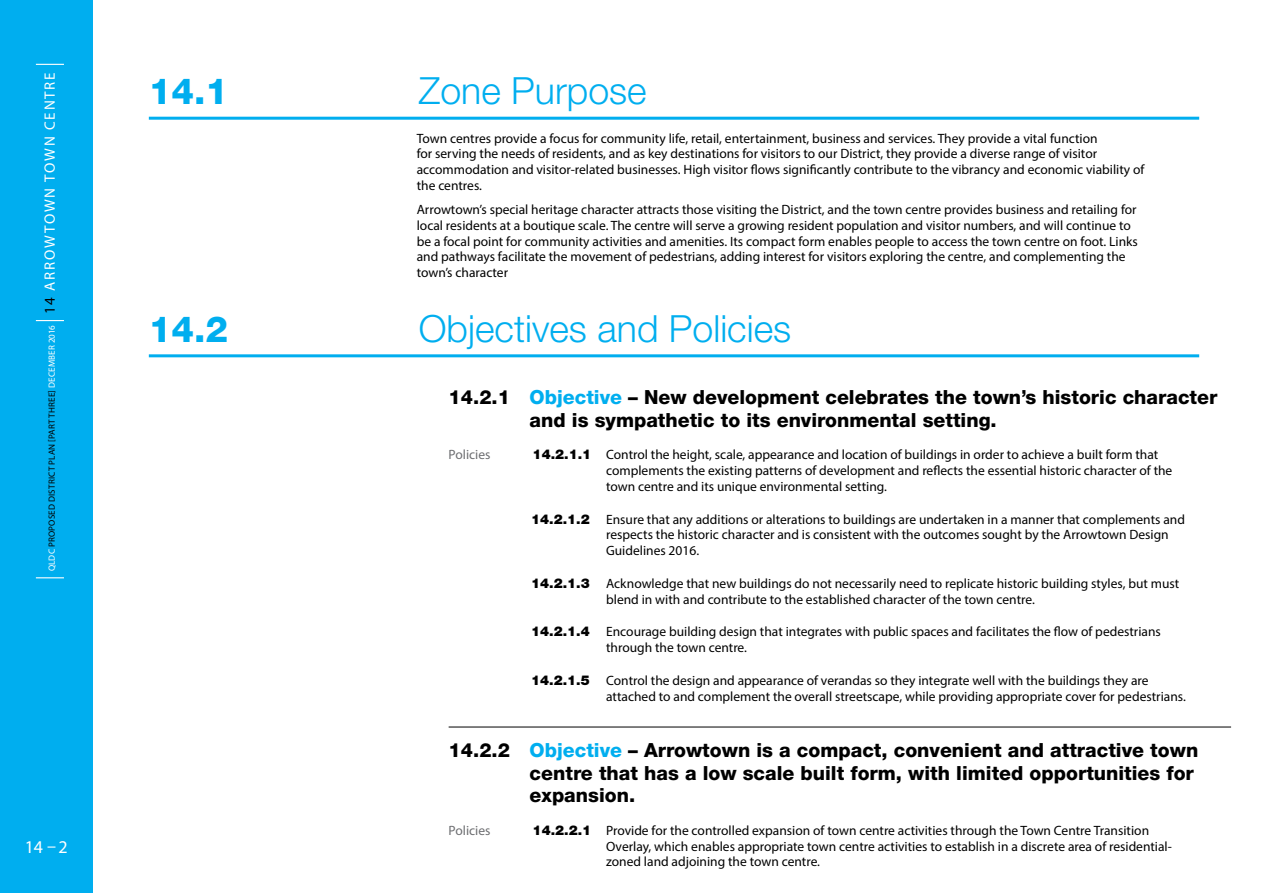
<style>
.page{position:relative;width:1263px;height:893px;background:#fff}
.page>*{position:absolute;margin:0;border:0;box-sizing:border-box;transform-origin:0 0}
.t1{font:300 37.5px "Helvetica Neue LT Std";color:#00aeef}
.t2{font:800 36px "Helvetica Neue LT Std";color:#00aeef}
.t3{font:800 19.5px/22.5px "Helvetica Neue LT Std";color:#000}
.t4{font:18px "Myriad Pro";color:#fff}
.t5{font:13.5px/15.8px "Myriad Pro";color:#000}
.t6{font:13.5px "Myriad Pro";color:#6d6e71}
.t7{font:9px "Myriad Pro";letter-spacing:.02em;color:#000}
.s1{color:#fff}
.s2{font-size:15px}
.s3{font-size:15px;color:#fff}
.s4{color:#00aeef}
.s5{font-family:"Helvetica Neue LT Std";font-weight:900}
</style>
<div class="page">
<div style="left:0;top:0;width:92px;height:893px;background:#00aeef"></div>
<svg style="left:36px;top:577px;width:28px;height:1px"></svg>
<svg style="left:36px;top:320px;width:28px;height:1px"></svg>
<svg style="left:36px;top:64px;width:28px;height:1px"></svg>
<hr style="left:449px;top:727px;width:782px;height:1px;background:#000">
<hr style="left:149px;top:117px;width:1050px;height:3px;background:#00aeef">
<hr style="left:149px;top:354px;width:1050px;height:3px;background:#00aeef">
<p class="t7" style="left:46px;top:571px;width:499px;rotate:-90deg"><span class="s1">QLDC</span> PROPOSED DISTRICT PLAN [PART THREE] <span class="s1">DECEMBER 2016</span> <span class="s2">14</span> <span class="s3">Arro w town To wn Centre</span></p>
<h3 class="t4" style="left:25px;top:836px;width:45px">14 –2</h3>
<h2 class="t2" style="left:149px;top:70px;width:81px">14.1</h2>
<h1 class="t1" style="left:419px;top:68px;width:229px">Zone Purpose</h1>
<p class="t5" style="left:417px;top:130px;width:729px">Town centres provide a focus for community life, retail, entertainment, business and services. They provide a vital function<br>for serving the needs of residents, and as key destinations for visitors to our District, they provide a diverse range of visitor accommodation and visitor-related businesses. High visitor flows significantly contribute to the vibrancy and economic viability of the centres.</p>
<p class="t5" style="left:417px;top:202px;width:723px">Arrowtown’s special heritage character attracts those visiting the District, and the town centre provides business and retailing for local residents at a boutique scale. The centre will serve a growing resident population and visitor numbers, and will continue to be a focal point for community activities and amenities. Its compact form enables people to access the town centre on foot. Links and pathways facilitate the movement of pedestrians, adding interest for visitors exploring the centre, and complementing the town’s character</p>
<h2 class="t2" style="left:149px;top:307px;width:81px">14.2</h2>
<h1 class="t1" style="left:419px;top:305px;width:374px">Objectives and Policies</h1>
<h3 class="t3" style="left:530px;top:386px;width:689px;text-indent:-81px">14.2.1 <span class="s4">Objective</span> – New development celebrates the town’s historic character and is sympathetic to its environmental setting.</h3>
<p class="t6" style="left:449px;top:446px;width:43px">Policies</p>
<p class="t5" style="left:606px;top:447px;width:568px;text-indent:-73px"><span class="s5">14.2.1.1</span> Control the height, scale, appearance and location of buildings in order to achieve a built form that complements the existing patterns of development and reflects the essential historic character of the town centre and its unique environmental setting.</p>
<p class="t5" style="left:606px;top:511px;width:580px;text-indent:-75px"><span class="s5">14.2.1.2</span> Ensure that any additions or alterations to buildings are undertaken in a manner that complements and respects the historic character and is consistent with the outcomes sought by the Arrowtown Design<br>Guidelines 2016.</p>
<p class="t5" style="left:606px;top:575px;width:575px;text-indent:-75px"><span class="s5">14.2.1.3</span> Acknowledge that new buildings do not necessarily need to replicate historic building styles, but must blend in with and contribute to the established character of the town centre.</p>
<p class="t5" style="left:606px;top:624px;width:556px;text-indent:-75px"><span class="s5">14.2.1.4</span> Encourage building design that integrates with public spaces and facilitates the flow of pedestrians through the town centre.</p>
<p class="t5" style="left:606px;top:672px;width:581px;text-indent:-75px"><span class="s5">14.2.1.5</span> Control the design and appearance of verandas so they integrate well with the buildings they are attached to and complement the overall streetscape, while providing appropriate cover for pedestrians.</p>
<h3 class="t3" style="left:530px;top:739px;width:670px;text-indent:-81px">14.2.2 <span class="s4">Objective</span> – Arrowtown is a compact, convenient and attractive town centre that has a low scale built form, with limited opportunities for expansion.</h3>
<p class="t6" style="left:449px;top:822px;width:43px">Policies</p>
<p class="t5" style="left:606px;top:822px;width:567px;text-indent:-73px"><span class="s5">14.2.2.1</span> Provide for the controlled expansion of town centre activities through the Town Centre Transition<br>Overlay, which enables appropriate town centre activities to establish in a discrete area of residential&shy;zoned land adjoining the town centre.</p>
</div>
